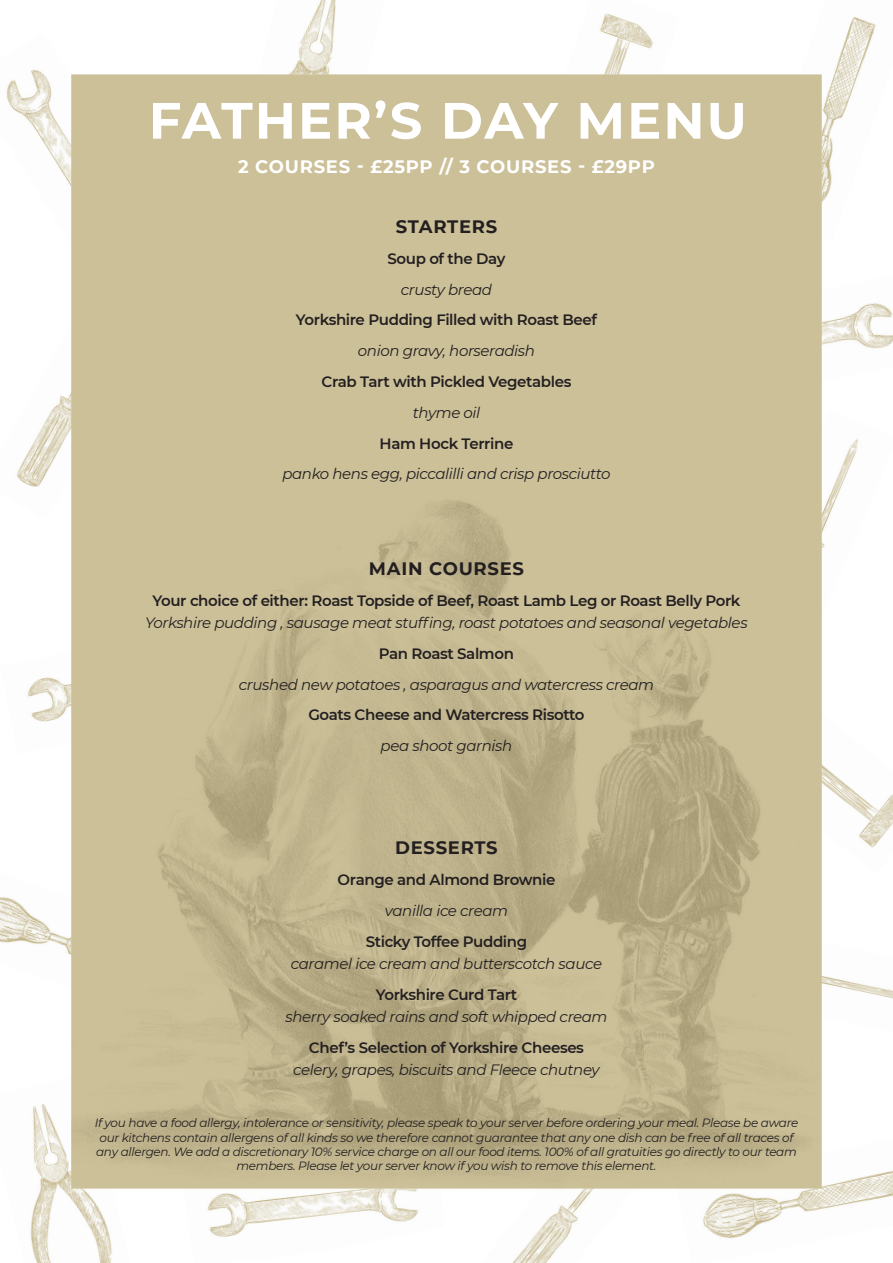
<style>
.page{position:relative;width:893px;height:1263px;background:#fff}
.page>*{position:absolute;margin:0;border:0;box-sizing:border-box;transform-origin:0 0}
.t1{font:700 51px "Montserrat";letter-spacing:.04em;color:#fff}
.t2{font:700 18px "Montserrat";letter-spacing:.04em;color:#fff}
.t3{font:700 18px "Montserrat";letter-spacing:.04em;color:#231f20}
.t4{font:italic 15px/22.2px "Montserrat";letter-spacing:-.025em;color:#231f20;text-align:center}
.t5{font:600 15px "Montserrat";letter-spacing:-.025em;color:#231f20}
.t6{font:italic 12px/14.4px "Montserrat";letter-spacing:-.025em;color:#231f20;text-align:center}
.s1{font-weight:600;font-style:normal}
</style>
<div class="page">
<img style="left:600px;top:13px;width:53px;height:61px">
<img style="left:822px;top:764px;width:71px;height:84px">
<img style="left:0;top:897px;width:71px;height:58px">
<img style="left:703px;top:1171px;width:190px;height:68px">
<img style="left:822px;top:17px;width:54px;height:185px">
<img style="left:30px;top:1103px;width:82px;height:160px">
<img style="left:289px;top:0;width:47px;height:74px">
<img style="left:822px;top:439px;width:36px;height:109px">
<img style="left:822px;top:976px;width:71px;height:23px">
<img style="left:512px;top:1192px;width:79px;height:71px">
<img style="left:16px;top:393px;width:55px;height:94px">
<img style="left:6px;top:69px;width:65px;height:117px">
<img style="left:27px;top:677px;width:44px;height:45px">
<img style="left:207px;top:1192px;width:211px;height:45px">
<img style="left:822px;top:303px;width:71px;height:46px">
<div style="left:71px;top:74px;width:751px;height:1118px;background:#ccc099"></div>
<img style="left:71px;top:302px;width:751px;height:890px">
<p class="t1" style="left:149px;top:84px;width:600px">FATHER’S DAY MENU</p>
<p class="t2" style="left:238px;top:153px;width:418px">2 COURSES - £25PP // 3 COURSES - £29PP</p>
<p class="t3" style="left:396px;top:214px;width:103px">STARTERS</p>
<p class="t5" style="left:387px;top:248px;width:120px">Soup of the Day</p>
<p class="t4" style="left:401px;top:278px;width:93px">crusty bread</p>
<p class="t5" style="left:296px;top:309px;width:303px">Yorkshire Pudding Filled with Roast Beef</p>
<p class="t4" style="left:358px;top:339px;width:179px">onion gravy, horseradish</p>
<p class="t5" style="left:322px;top:371px;width:251px">Crab Tart with Pickled Vegetables</p>
<p class="t4" style="left:413px;top:401px;width:69px">thyme oil</p>
<p class="t5" style="left:380px;top:432px;width:135px">Ham Hock Terrine</p>
<p class="t4" style="left:282px;top:462px;width:330px">panko hens egg, piccalilli and crisp prosciutto</p>
<p class="t3" style="left:369px;top:556px;width:157px">MAIN COURSES</p>
<p class="t4" style="left:145px;top:589px;width:604px"><span class="s1">Your choice of either: Roast Topside of Beef, Roast Lamb Leg or Roast Belly Pork<br></span>Yorkshire pudding , sausage meat stuffing, roast potatoes and seasonal vegetables</p>
<p class="t5" style="left:379px;top:643px;width:137px">Pan Roast Salmon</p>
<p class="t4" style="left:239px;top:673px;width:417px">crushed new potatoes , asparagus and watercress cream</p>
<p class="t5" style="left:308px;top:704px;width:278px">Goats Cheese and Watercress Risotto</p>
<p class="t4" style="left:381px;top:734px;width:133px">pea shoot garnish</p>
<p class="t3" style="left:395px;top:835px;width:104px">DESSERTS</p>
<p class="t5" style="left:338px;top:869px;width:219px">Orange and Almond Brownie</p>
<p class="t4" style="left:385px;top:899px;width:125px">vanilla ice cream</p>
<p class="t4" style="left:291px;top:930px;width:313px"><span class="s1">Sticky Toffee Pudding<br></span>caramel ice cream and butterscotch sauce</p>
<p class="t4" style="left:285px;top:983px;width:324px"><span class="s1">Yorkshire Curd Tart<br></span>sherry soaked rains and soft whipped cream</p>
<p class="t4" style="left:293px;top:1036px;width:308px"><span class="s1">Chef’s Selection of Yorkshire Cheeses </span>celery, grapes, biscuits and Fleece chutney</p>
<p class="t6" style="left:95px;top:1115px;width:705px">If you have a food allergy, intolerance or sensitivity, please speak to your server before ordering your meal. Please be aware our kitchens contain allergens of all kinds so we therefore cannot guarantee that any one dish can be free of all traces of any allergen. We add a discretionary 10% service charge on all our food items. 100% of all gratuities go directly to our team members. Please let your server know if you wish to remove this element.</p>
</div>
